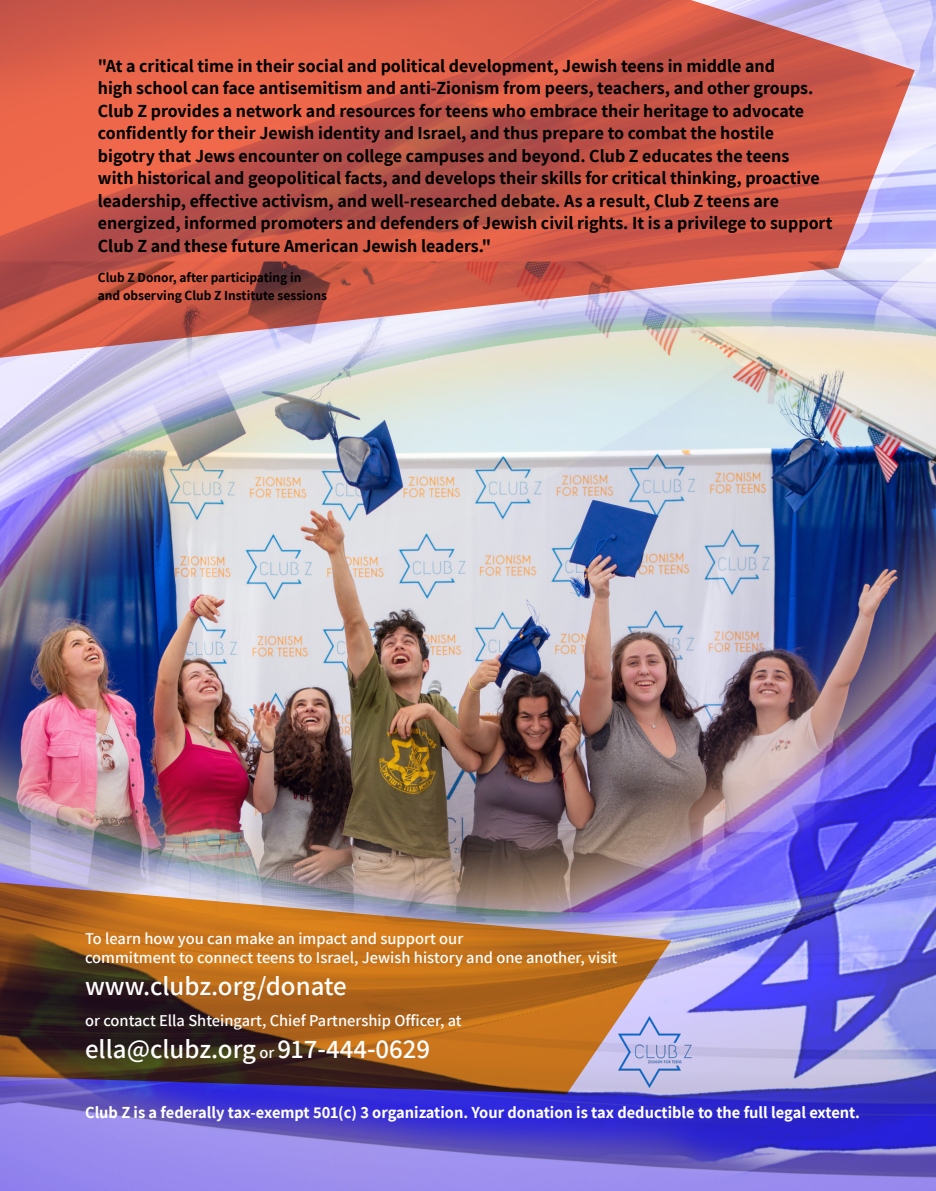
<style>
.page{position:relative;width:936px;height:1191px;background:#fff}
.page>*{position:absolute;margin:0;border:0;box-sizing:border-box;transform-origin:0 0}
.t1{font:600 27px "Assistant";color:#fff}
.t2{font:700 18px/22.5px "Assistant";color:#000}
.t3{font:600 16.5px/19.5px "Assistant";color:#fff}
.t4{font:700 16.5px "Assistant";color:#fff}
.t5{font:700 13.5px/18px "Assistant";color:#000}
.s1{font-size:16.5px}
</style>
<div class="page">
<img style="left:0;top:0;width:935px;height:1191px">
<img style="left:0;top:876px;width:671px;height:218px">
<svg style="left:0;top:0;width:914px;height:370px;background:#d07369"></svg>
<img style="left:618px;top:1016px;width:79px;height:71px">
<p class="t2" style="left:98px;top:54px;width:736px">"At a critical time in their social and political development, Jewish teens in middle and<br>high school can face antisemitism and anti-Zionism from peers, teachers, and other groups.<br>Club Z provides a network and resources for teens who embrace their heritage to advocate confidently for their Jewish identity and Israel, and thus prepare to combat the hostile bigotry that Jews encounter on college campuses and beyond. Club Z educates the teens<br>with historical and geopolitical facts, and develops their skills for critical thinking, proactive leadership, effective activism, and well-researched debate. As a result, Club Z teens are energized, informed promoters and defenders of Jewish civil rights. It is a privilege to support Club Z and these future American Jewish leaders."</p>
<p class="t5" style="left:98px;top:268px;width:231px">Club Z Donor, after participating in and observing Club Z Institute sessions</p>
<p class="t3" style="left:85px;top:927px;width:534px">To learn how you can make an impact and support our<br>commitment to connect teens to Israel, Jewish history and one another, visit</p>
<h1 class="t1" style="left:85px;top:967px;width:263px">www.clubz.org/donate</h1>
<p class="t3" style="left:85px;top:1010px;width:378px">or contact Ella Shteingart, Chief Partnership Officer, at</p>
<h1 class="t1" style="left:85px;top:1030px;width:347px">ella@clubz.org <span class="s1">or</span> 917-444-0629</h1>
<p class="t4" style="left:85px;top:1101px;width:776px">Club Z is a federally tax-exempt 501(c) 3 organization. Your donation is tax deductible to the full legal extent.</p>
</div>
